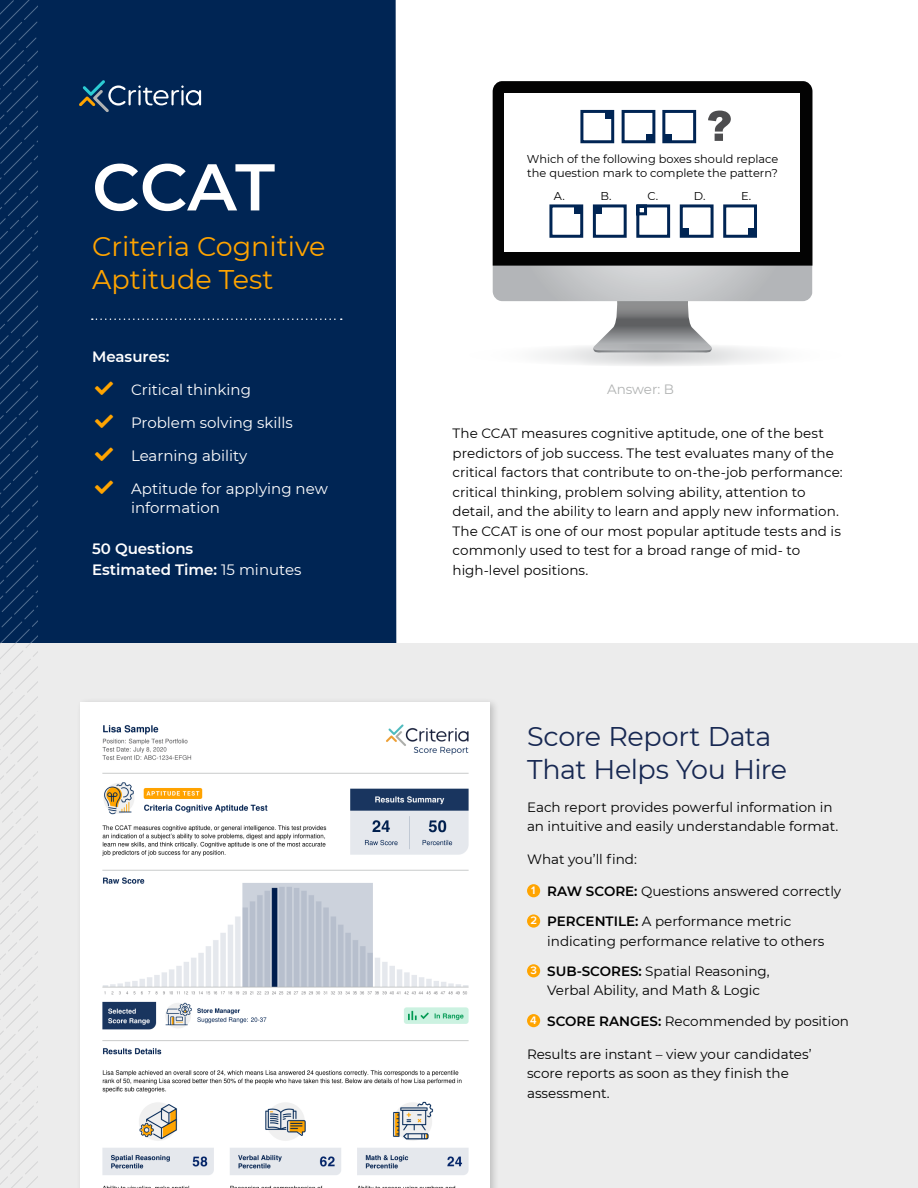
<style>
.page{position:relative;width:918px;height:1188px;background:#fff}
.page>*{position:absolute;margin:0;border:0;box-sizing:border-box;transform-origin:0 0}
.t1{font:600 66px "Montserrat";color:#fff}
.t2{font:27px/32.4px "Montserrat";letter-spacing:-.015em;color:#172852}
.t3{font:27px/32.4px "Montserrat";color:#ffa400}
.t4{font:15px/33px "Montserrat";color:#fff}
.t5{font:600 15px/21px "Montserrat";color:#fff}
.t6{font:13.5px/19.5px "Montserrat";color:#000}
.t7{font:13.5px "Montserrat";color:#b1b3b3}
.t8{font:11.4px/14px "Montserrat";color:#000}
.s1{font-weight:400}
.s2{font-family:"Proxima Nova";font-weight:600;font-size:11.25px;color:#fff}
.s3{font-weight:600}
</style>
<div class="page">
<div style="left:38px;top:0;width:358px;height:644px;background:#002554"></div>
<svg style="left:79px;top:80px;width:122px;height:32px;background:#2a4a6e"></svg>
<div style="left:0;top:644px;width:918px;height:544px;background:#ececec"></div>
<div style="left:527px;top:884px;width:13px;height:13px;background:#ffa400;border-radius:50%"></div>
<div style="left:527px;top:914px;width:13px;height:14px;background:#ffa400;border-radius:50%"></div>
<div style="left:527px;top:964px;width:13px;height:13px;background:#ffa400;border-radius:50%"></div>
<div style="left:527px;top:1014px;width:13px;height:13px;background:#ffa400;border-radius:50%"></div>
<svg style="left:595px;top:301px;width:114px;height:44px"></svg>
<svg style="left:493px;top:266px;width:319px;height:35px;background:#bfc1c3"></svg>
<div style="left:493px;top:81px;width:319px;height:185px;background:#030303"></div>
<div style="left:505px;top:93px;width:295px;height:159px;background:#fff"></div>
<div style="left:580px;top:110px;width:34px;height:33px;border:3px solid #002554"></div>
<div style="left:605px;top:112px;width:8px;height:7px;background:#002554"></div>
<div style="left:622px;top:110px;width:33px;height:33px;border:3px solid #002554"></div>
<div style="left:646px;top:134px;width:8px;height:8px;background:#002554"></div>
<div style="left:662px;top:110px;width:34px;height:33px;border:3px solid #002554"></div>
<div style="left:664px;top:134px;width:8px;height:8px;background:#002554"></div>
<svg style="left:708px;top:111px;width:23px;height:30px"></svg>
<div style="left:549px;top:204px;width:34px;height:34px;border:3px solid #002554"></div>
<div style="left:574px;top:206px;width:8px;height:8px;background:#002554"></div>
<div style="left:593px;top:204px;width:34px;height:34px;border:3px solid #002554"></div>
<div style="left:594px;top:206px;width:8px;height:8px;background:#002554"></div>
<svg style="left:636px;top:204px;width:121px;height:34px"></svg>
<div style="left:748px;top:229px;width:8px;height:7px;background:#002554"></div>
<svg style="left:0;top:0;width:38px;height:1188px"></svg>
<svg style="left:468px;top:344px;width:375px;height:22px"></svg>
<div style="left:76px;top:697px;width:423px;height:491px;background:#000;opacity:.2"></div>
<img style="left:81px;top:702px;width:409px;height:486px">
<svg style="left:92px;top:318px;width:250px;height:2px"></svg>
<svg style="left:95px;top:381px;width:18px;height:14px"></svg>
<svg style="left:95px;top:414px;width:18px;height:14px"></svg>
<svg style="left:95px;top:447px;width:18px;height:14px"></svg>
<svg style="left:95px;top:480px;width:18px;height:14px"></svg>
<h1 class="t1" style="left:92px;top:140px;width:184px">CCAT</h1>
<h2 class="t3" style="left:92px;top:230px;width:235px">Criteria Cognitive<br>Aptitude Test</h2>
<p class="t5" style="left:92px;top:345px;width:79px">Measures:</p>
<p class="t4" style="left:131px;top:372px;width:163px">Critical thinking<br>Problem solving skills</p>
<p class="t4" style="left:131px;top:438px;width:118px">Learning ability</p>
<p class="t4" style="left:131px;top:478px;width:198px;line-height:19.5px">Aptitude for applying new information</p>
<p class="t5" style="left:92px;top:538px;width:211px">50 Questions<br>Estimated Time: <span class="s1">15 minutes</span></p>
<p class="t8" style="left:527px;top:151px;width:253px">Which of the following boxes should replace the question mark to complete the pattern?</p>
<p class="t8" style="left:554px;top:188px;width:12px">A.</p>
<p class="t8" style="left:601px;top:188px;width:13px">B.</p>
<p class="t8" style="left:647px;top:188px;width:12px">C.</p>
<p class="t8" style="left:694px;top:188px;width:13px">D.</p>
<p class="t8" style="left:741px;top:188px;width:12px">E.</p>
<p class="t7" style="left:607px;top:380px;width:69px">Answer: B</p>
<p class="t6" style="left:453px;top:423px;width:392px">The CCAT measures cognitive aptitude, one of the best predictors of job success. The test evaluates many of the critical factors that contribute to on-the-job performance: critical thinking, problem solving ability, attention to detail, and the ability to learn and apply new information.<br>The CCAT is one of our most popular aptitude tests and is commonly used to test for a broad range of mid- to high-level positions.</p>
<h2 class="t2" style="left:527px;top:720px;width:262px">Score Report Data<br>That Helps You Hire</h2>
<p class="t6" style="left:527px;top:797px;width:313px">Each report provides powerful information in an intuitive and easily understandable format.</p>
<p class="t6" style="left:527px;top:849px;width:111px">What you’ll find:</p>
<p class="t6" style="left:531px;top:881px;width:312px"><span class="s2">1</span> <span class="s3">RAW SCORE:</span> Questions answered correctly</p>
<p class="t6" style="left:547px;top:911px;width:279px;text-indent:-17px"><span class="s2">2</span> <span class="s3">PERCENTILE:</span> A performance metric indicating performance relative to others</p>
<p class="t6" style="left:530px;top:961px;width:241px;text-align:center"><span class="s2">3</span> <span class="s3">SUB-SCORES:</span> Spatial Reasoning,<br>Verbal Ability, and Math &amp; Logic</p>
<p class="t6" style="left:530px;top:1011px;width:320px"><span class="s2">4</span> <span class="s3">SCORE RANGES:</span> Recommended by position</p>
<p class="t6" style="left:527px;top:1044px;width:286px">Results are instant – view your candidates’ score reports as soon as they finish the assessment.</p>
</div>
